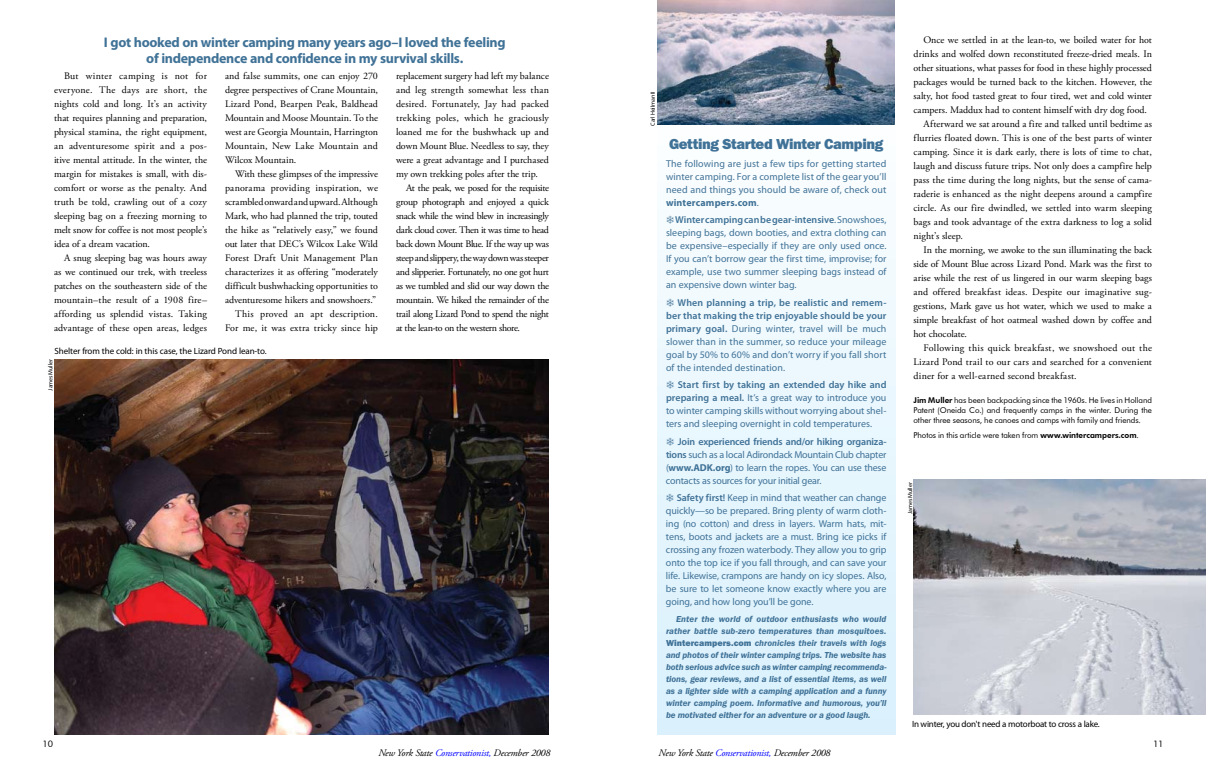
<style>
.page{position:relative;width:1206px;height:783px;background:#fff}
.page>*{position:absolute;margin:0;border:0;box-sizing:border-box;transform-origin:0 0}
.t1{font:15px "Franklin Got Itc TEE Heav";letter-spacing:-.025em;color:#407297}
.t2{font:700 14px/17px "Myriad Pro";letter-spacing:-.025em;color:#407297;text-align:center}
.t3{font:10px/14px "Adobe Garamond Pro";letter-spacing:.005em;color:#000;text-align:justify}
.t4{font:10px/13px "Myriad Pro";color:#407297;text-align:justify}
.t5{font:italic 10px "Adobe Garamond Pro";letter-spacing:-.02em;color:#000}
.t6{font:10px "Adobe Garamond Pro";letter-spacing:.025em;color:#000}
.t7{font:italic 600 9px/12px "Franklin Got Itc TEE";letter-spacing:-.01em;color:#407297;text-align:justify}
.t8{font:9px "Myriad Pro";letter-spacing:-.015em;color:#000}
.t9{font:9px "Futura BT";color:#000}
.t10{font:8px/10px "Futura BT";letter-spacing:-.005em;color:#000;text-align:justify}
.t11{font:6px "Myriad Pro";letter-spacing:-.025em;color:#000}
.s1{font-weight:800}
.s2{font-weight:700}
.s3{font-weight:600}
.s4{font-family:"Franklin Got Itc TEE Heav";font-weight:400;font-style:normal}
.s5{color:#00f}
</style>
<div class="page">
<img style="left:54px;top:359px;width:495px;height:376px">
<div style="left:657px;top:121px;width:239px;height:614px;background:linear-gradient(to bottom,#fcfeff,#d8f0fd)"></div>
<img style="left:657px;top:0;width:238px;height:125px">
<img style="left:914px;top:480px;width:292px;height:235px">
<svg style="left:667px;top:216px;width:7px;height:8px"></svg>
<svg style="left:667px;top:299px;width:7px;height:7px"></svg>
<svg style="left:667px;top:381px;width:7px;height:8px"></svg>
<svg style="left:667px;top:438px;width:7px;height:7px"></svg>
<svg style="left:667px;top:494px;width:7px;height:8px"></svg>
<h2 class="t2" style="left:104px;top:33px;width:403px">I got hooked on winter camping many years ago–I loved the feeling of independence and confidence in my survival skills.</h2>
<p class="t3" style="left:924px;top:33px;width:230px">Once we settled in at the lean-to, we boiled water for hot</p>
<p class="t3" style="left:914px;top:47px;width:240px">drinks and wolfed down reconstituted freeze-dried meals. In</p>
<p class="t3" style="left:914px;top:61px;width:240px">other situations, what passes for food in these highly processed</p>
<p class="t3" style="left:914px;top:75px;width:240px">packages would be turned back to the kitchen. However, the</p>
<p class="t3" style="left:914px;top:89px;width:240px">salty, hot food tasted great to four tired, wet and cold winter</p>
<p class="t3" style="left:914px;top:103px;width:235px">campers. Maddux had to content himself with dry dog food.</p>
<p class="t3" style="left:924px;top:117px;width:230px">Afterward we sat around a fire and talked until bedtime as</p>
<p class="t3" style="left:914px;top:131px;width:240px">flurries floated down. This is one of the best parts of winter</p>
<p class="t3" style="left:914px;top:145px;width:240px">camping. Since it is dark early, there is lots of time to chat,</p>
<p class="t3" style="left:914px;top:159px;width:240px">laugh and discuss future trips. Not only does a campfire help</p>
<p class="t3" style="left:914px;top:173px;width:240px">pass the time during the long nights, but the sense of cama-</p>
<p class="t3" style="left:914px;top:187px;width:240px">raderie is enhanced as the night deepens around a campfire</p>
<p class="t3" style="left:914px;top:201px;width:240px">circle. As our fire dwindled, we settled into warm sleeping</p>
<p class="t3" style="left:914px;top:215px;width:240px">bags and took advantage of the extra darkness to log a solid</p>
<p class="t3" style="left:914px;top:229px;width:51px">night’s sleep.</p>
<p class="t3" style="left:924px;top:243px;width:230px">In the morning, we awoke to the sun illuminating the back</p>
<p class="t3" style="left:914px;top:257px;width:240px">side of Mount Blue across Lizard Pond. Mark was the first to</p>
<p class="t3" style="left:914px;top:271px;width:240px">arise while the rest of us lingered in our warm sleeping bags</p>
<p class="t3" style="left:914px;top:285px;width:240px">and offered breakfast ideas. Despite our imaginative sug-</p>
<p class="t3" style="left:914px;top:299px;width:240px">gestions, Mark gave us hot water, which we used to make a</p>
<p class="t3" style="left:914px;top:313px;width:240px">simple breakfast of hot oatmeal washed down by coffee and</p>
<p class="t3" style="left:914px;top:327px;width:55px">hot chocolate.</p>
<p class="t6" style="left:924px;top:342px;width:230px">Following this quick breakfast, we snowshoed out the</p>
<p class="t3" style="left:914px;top:355px;width:240px">Lizard Pond trail to our cars and searched for a convenient</p>
<p class="t3" style="left:914px;top:369px;width:165px">diner for a well-earned second breakfast.</p>
<p class="t10" style="left:914px;top:395px;width:240px"><span class="s1">Jim Muller</span> has been backpacking since the 1960s. He lives in Holland Patent (Oneida Co.) and frequently camps in the winter. During the other three seasons, he canoes and camps with family and friends.</p>
<p class="t10" style="left:914px;top:430px;width:227px">Photos in this article were taken from <span class="s1">www.wintercampers.com</span>.</p>
<p class="t3" style="left:396px;top:69px;width:155px">replacement surgery had left my balance and leg strength somewhat less than desired. Fortunately, Jay had packed trekking poles, which he graciously loaned me for the bushwhack up and down Mount Blue. Needless to say, they were a great advantage and I purchased my own trekking poles after the trip.</p>
<p class="t3" style="left:396px;top:181px;width:155px;text-indent:10px">At the peak, we posed for the requisite group photograph and enjoyed a quick snack while the wind blew in increasingly dark cloud cover. Then it was time to head back down Mount Blue. If the way up was steep and slippery, the way down was steeper and slipperier. Fortunately, no one got hurt as we tumbled and slid our way down the mountain. We hiked the remainder of the trail along Lizard Pond to spend the night at the lean-to on the western shore.</p>
<p class="t3" style="left:225px;top:69px;width:154px">and false summits, one can enjoy 270 degree perspectives of Crane Mountain, Lizard Pond, Bearpen Peak, Baldhead Mountain and Moose Mountain. To the west are Georgia Mountain, Harrington Mountain, New Lake Mountain and Wilcox Mountain.</p>
<p class="t3" style="left:225px;top:167px;width:155px;text-align:right">With these glimpses of the impressive panorama providing inspiration, we scrambled onward and upward. Although Mark, who had planned the trip, touted the hike as “relatively easy,” we found out later that DEC’s Wilcox Lake Wild Forest Draft Unit Management Plan characterizes it as offering “moderately difficult bushwhacking opportunities to adventuresome hikers and snowshoers.” This proved an apt description.<br>For me, it was extra tricky since hip</p>
<p class="t3" style="left:54px;top:69px;width:154px;text-indent:10px">But winter camping is not for everyone. The days are short, the nights cold and long. It’s an activity that requires planning and preparation, physical stamina, the right equipment, an adventuresome spirit and a pos&shy;itive mental attitude. In the winter, the margin for mistakes is small, with dis&shy;comfort or worse as the penalty. And truth be told, crawling out of a cozy sleeping bag on a freezing morning to melt snow for coffee is not most people’s idea of a dream vacation.</p>
<p class="t3" style="left:54px;top:251px;width:155px;text-indent:10px">A snug sleeping bag was hours away as we continued our trek, with treeless patches on the southeastern side of the mountain–the result of a 1908 fire– affording us splendid vistas. Taking advantage of these open areas, ledges</p>
<p class="t11" style="left:649px;top:126px;width:36px;rotate:-90deg">Carl Heilman II</p>
<h1 class="t1" style="left:669px;top:136px;width:216px">Getting Started Winter Camping</h1>
<p class="t4" style="left:666px;top:157px;width:222px">The following are just a few tips for getting started winter camping. For a complete list of the gear you’ll need and things you should be aware of, check out <span class="s2">wintercampers.com</span>.</p>
<p class="t4" style="left:666px;top:213px;width:222px;text-indent:9px"><span class="s3">Winter camping can be gear-intensive</span>. Snowshoes, sleeping bags, down booties, and extra clothing can be expensive–especially if they are only used once.<br>If you can’t borrow gear the first time, improvise; for example, use two summer sleeping bags instead of an expensive down winter bag.</p>
<p class="t4" style="left:666px;top:296px;width:222px;text-indent:11px"><span class="s3">When planning a trip, be realistic and remem&shy;ber that making the trip enjoyable should be your primary goal.</span> During winter, travel will be much slower than in the summer, so reduce your mileage goal by 50% to 60% and don’t worry if you fall short of the intended destination.</p>
<p class="t4" style="left:666px;top:378px;width:222px;text-indent:12px"><span class="s3">Start first by taking an extended day hike and preparing a meal.</span> It’s a great way to introduce you to winter camping skills without worrying about shel&shy;ters and sleeping overnight in cold temperatures.</p>
<p class="t4" style="left:666px;top:435px;width:222px;text-indent:12px"><span class="s3">Join experienced friends and/or hiking organiza&shy;tions</span> such as a local Adirondack Mountain Club chapter (<span class="s2">www.ADK.org</span>) to learn the ropes. You can use these contacts as sources for your initial gear.</p>
<p class="t4" style="left:666px;top:491px;width:222px;text-indent:11px"><span class="s3">Safety first!</span> Keep in mind that weather can change quickly—so be prepared. Bring plenty of warm cloth&shy;ing (no cotton) and dress in layers. Warm hats, mit&shy;tens, boots and jackets are a must. Bring ice picks if crossing any frozen waterbody. They allow you to grip onto the top ice if you fall through, and can save your life. Likewise, crampons are handy on icy slopes. Also, be sure to let someone know exactly where you are going, and how long you’ll be gone.</p>
<p class="t7" style="left:666px;top:613px;width:222px;text-indent:10px">Enter the world of outdoor enthusiasts who would rather battle sub-zero temperatures than mosquitoes.<br><span class="s4">Wintercampers.com</span> chronicles their travels with logs and photos of their winter camping trips. The website has both serious advice such as winter camping recommenda&shy;tions, gear reviews, and a list of essential items, as well as a lighter side with a camping application and a funny winter camping poem. Informative and humorous, you’ll be motivated either for an adventure or a good laugh.</p>
<p class="t8" style="left:55px;top:345px;width:214px">Shelter from the cold: in this case, the Lizard Pond lean-to.</p>
<p class="t11" style="left:47px;top:391px;width:33px;rotate:-90deg">James Muller</p>
<p class="t11" style="left:906px;top:514px;width:33px;rotate:-90deg">James Muller</p>
<p class="t8" style="left:912px;top:718px;width:189px">In winter, you don't need a motorboat to cross a lake.</p>
<p class="t9" style="left:42px;top:738px;width:12px">10</p>
<p class="t9" style="left:1153px;top:738px;width:12px">11</p>
<p class="t5" style="left:378px;top:747px;width:174px">New York State <span class="s5">Conservationist,</span> December 2008</p>
<p class="t5" style="left:659px;top:747px;width:174px">New York State <span class="s5">Conservationist,</span> December 2008</p>
</div>
